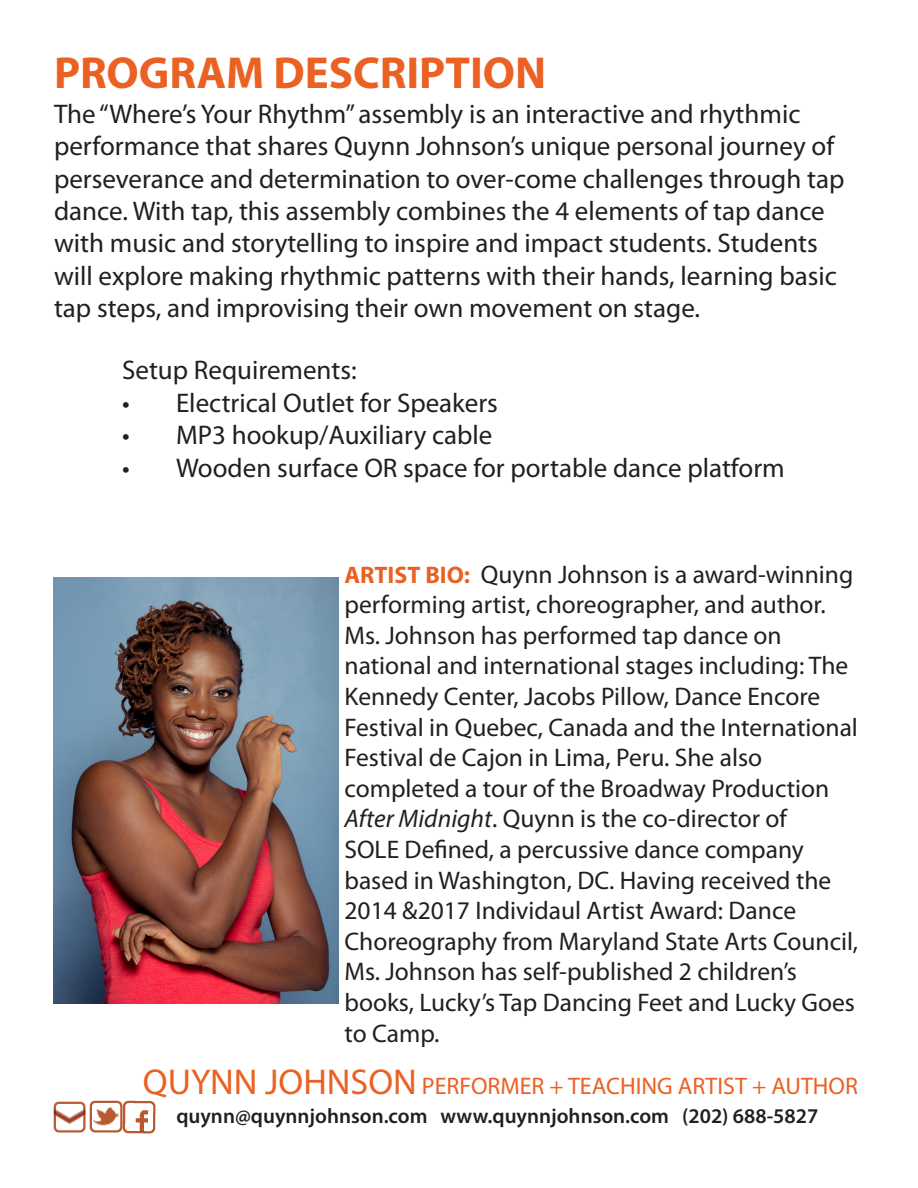
<style>
.page{position:relative;width:918px;height:1188px;background:#fff}
.page>*{position:absolute;margin:0;border:0;box-sizing:border-box;transform-origin:0 0}
.t1{font:700 45px "Myriad Pro";color:#ea6123}
.t2{font:27px/32.4px "Myriad Pro";color:#231f20}
.t3{font:25.5px/30.6px "Myriad Pro";color:#231f20}
.t4{font:24px "Myriad Pro";color:#ea6123}
.t5{font:600 21px "Myriad Pro";color:#231f20}
.s1{font-weight:700;font-size:24px;color:#ea6123}
.s2{font-style:italic}
.s3{font-size:36px}
</style>
<div class="page">
<img style="left:54px;top:1101px;width:31px;height:31px">
<img style="left:90px;top:1100px;width:66px;height:34px">
<img style="left:53px;top:577px;width:285px;height:427px">
<p class="t1" style="left:54px;top:43px;width:494px">PROGRAM DESCRIPTION</p>
<p class="t2" style="left:54px;top:97px;width:792px">The “Where’s Your Rhythm” assembly is an interactive and rhythmic performance that shares Quynn Johnson’s unique personal journey of perseverance and determination to over-come challenges through tap dance. With tap, this assembly combines the 4 elements of tap dance with music and storytelling to inspire and impact students. Students will explore making rhythmic patterns with their hands, learning basic tap steps, and improvising their own movement on stage.</p>
<p class="t2" style="left:122px;top:354px;width:236px">Setup Requirements:</p>
<p class="t2" style="left:122px;top:386px;width:377px">• Electrical Outlet for Speakers</p>
<p class="t2" style="left:122px;top:418px;width:372px">• MP3 hookup/Auxiliary cable</p>
<p class="t2" style="left:122px;top:451px;width:664px">• Wooden surface OR space for portable dance platform</p>
<p class="t3" style="left:345px;top:558px;width:515px"><span class="s1">ARTIST BIO:</span> Quynn Johnson is a award-winning performing artist, choreographer, and author.<br>Ms. Johnson has performed tap dance on national and international stages including: The Kennedy Center, Jacobs Pillow, Dance Encore Festival in Quebec, Canada and the International Festival de Cajon in Lima, Peru. She also completed a tour of the Broadway Production <span class="s2">After Midnight</span>. Quynn is the co-director of<br>SOLE Defined, a percussive dance company based in Washington, DC. Having received the 2014 &amp;2017 Individaul Artist Award: Dance Choreography from Maryland State Arts Council, Ms. Johnson has self-published 2 children’s books, Lucky’s Tap Dancing Feet and Lucky Goes to Camp.</p>
<p class="t4" style="left:143px;top:1071px;width:717px"><span class="s3">QUYNN JOHNSON</span> PERFORMER + TEACHING ARTIST + AUTHOR</p>
<p class="t5" style="left:176px;top:1103px;width:644px">quynn@quynnjohnson.com www.quynnjohnson.com (202) 688-5827</p>
</div>
